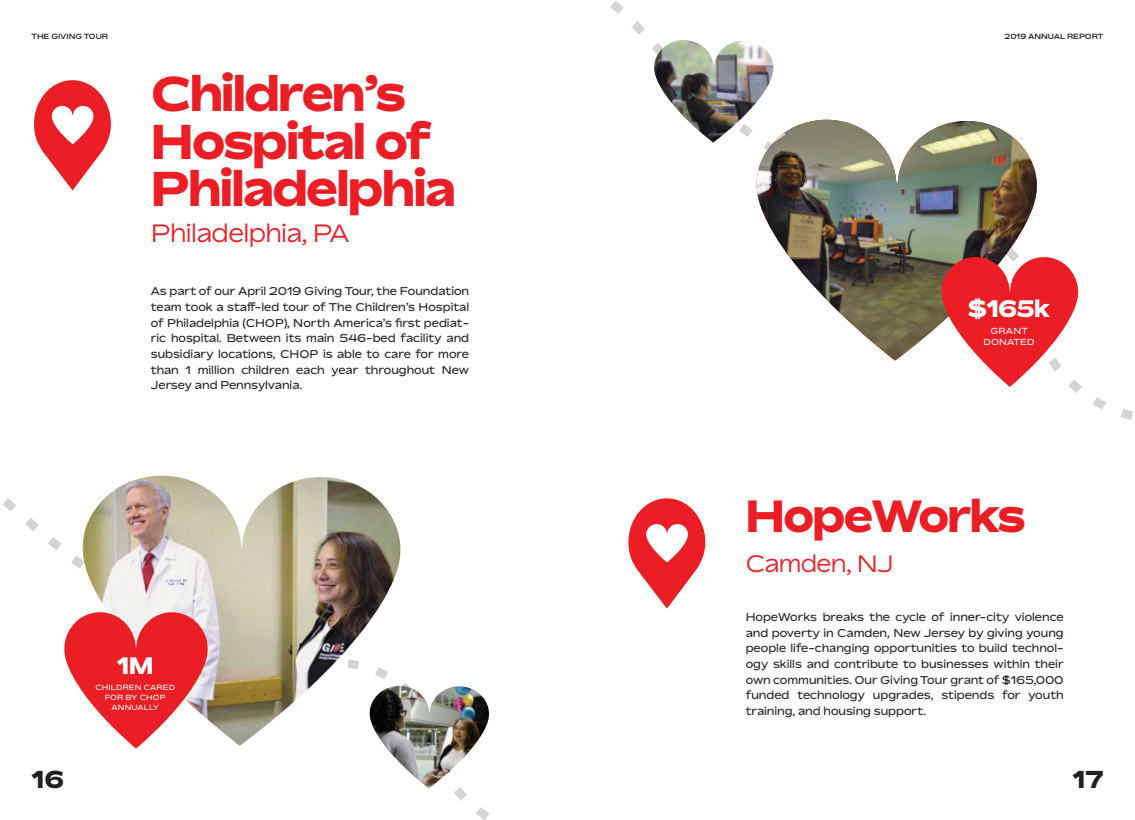
<style>
.page{position:relative;width:1135px;height:820px;background:#fff}
.page>*{position:absolute;margin:0;border:0;box-sizing:border-box;transform-origin:0 0}
.t1{font:900 48.75px/47.5px "Bossa";letter-spacing:-.035em;color:#ea1e24}
.t2{font:900 45px "Bossa";letter-spacing:-.035em;color:#ea1e24}
.t3{font:300 25px "Bossa";letter-spacing:-.025em;color:#ea1e24}
.t4{font:900 24.38px "Bossa";color:#231f20}
.t5{font:300 23.75px "Bossa";letter-spacing:-.03em;color:#ea1e24}
.t6{font:900 23.75px "Bossa";letter-spacing:-.025em;color:#fff}
.t7{font:11.25px/15.6px "Bossa";color:#231f20;text-align:justify}
.t8{font:8.75px/11.2px "Bossa";letter-spacing:.02em;color:#fff;text-align:center}
.t9{font:7.5px/10px "Bossa";letter-spacing:.02em;color:#fff;text-align:center}
.t10{font:500 7.5px "Bossa";color:#231f20}
</style>
<div class="page">
<img style="left:81px;top:475px;width:320px;height:270px">
<img style="left:653px;top:40px;width:121px;height:103px">
<img style="left:369px;top:683px;width:120px;height:105px">
<img style="left:755px;top:116px;width:282px;height:242px">
<svg style="left:34px;top:80px;width:77px;height:110px"></svg>
<svg style="left:628px;top:498px;width:77px;height:110px"></svg>
<svg style="left:64px;top:608px;width:144px;height:140px"></svg>
<svg style="left:940px;top:253px;width:138px;height:134px"></svg>
<p class="t10" style="left:32px;top:31px;width:78px">THE GIVING TOUR</p>
<h1 class="t1" style="left:151px;top:69px;width:306px">Children’s<br>Hospital of<br>Philadelphia</h1>
<h3 class="t3" style="left:151px;top:218px;width:200px">Philadelphia, PA</h3>
<p class="t7" style="left:151px;top:283px;width:320px">As part of our April 2019 Giving Tour, the Foundation team took a staff-led tour of The Children’s Hospital of Philadelphia (CHOP), North America’s first pediat&shy;ric hospital. Between its main 546-bed facility and subsidiary locations, CHOP is able to care for more than 1 million children each year throughout New Jersey and Pennsylvania.</p>
<h3 class="t6" style="left:117px;top:649px;width:38px">1M</h3>
<p class="t9" style="left:95px;top:681px;width:81px">CHILDREN CARED<br>FOR BY CHOP<br>ANNUALLY</p>
<p class="t10" style="left:1004px;top:31px;width:100px">2019 ANNUAL REPORT</p>
<h3 class="t6" style="left:967px;top:293px;width:84px">$165k</h3>
<p class="t8" style="left:983px;top:325px;width:52px">GRANT<br>DONATED</p>
<h2 class="t2" style="left:745px;top:486px;width:282px">HopeWorks</h2>
<h3 class="t5" style="left:745px;top:549px;width:150px">Camden, NJ</h3>
<p class="t7" style="left:745px;top:608px;width:319px">HopeWorks breaks the cycle of inner-city violence and poverty in Camden, New Jersey by giving young people life-changing opportunities to build technol&shy;ogy skills and contribute to businesses within their own communities. Our Giving Tour grant of $165,000 funded technology upgrades, stipends for youth training, and housing support.</p>
<h3 class="t4" style="left:32px;top:763px;width:34px">16</h3>
<h3 class="t4" style="left:1072px;top:763px;width:32px">17</h3>
</div>
